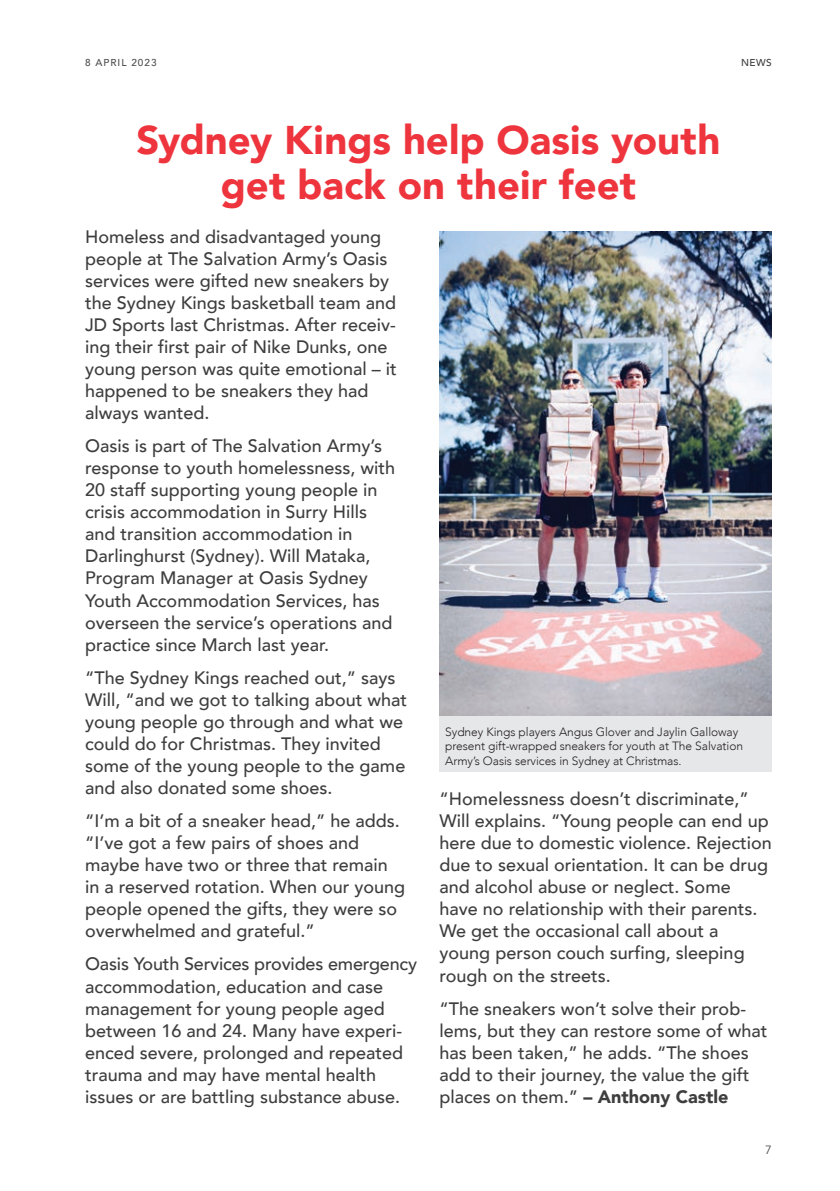
<style>
.page{position:relative;width:840px;height:1191px;background:#fff}
.page>*{position:absolute;margin:0;border:0;box-sizing:border-box;transform-origin:0 0}
.Salvos_Header{font:900 40px/44px "Avenir";color:#ee343d;text-align:center}
.Salvos_Body{font:500 18px/22px "Avenir";color:#3e3e3f}
.Image_Caption{font:300 12px/14.4px "Avenir";letter-spacing:-.005em;color:#231f20}
.t1{font:12px "Avenir";color:#4b4c4d}
.t2{font:500 10px "Avenir";letter-spacing:.1em;color:#4b4c4d}
.Page_name_-_Right{font:500 10px "Avenir";color:#3e3e3f}
.s1{font-weight:900}
</style>
<div class="page">
<img style="left:439px;top:232px;width:332px;height:485px">
<div style="left:439px;top:717px;width:332px;height:55px;background:#e6e7e9"></div>
<p class="t2" style="left:85px;top:54px;width:25px">8 April</p>
<p class="t2" style="left:131px;top:54px;width:27px">2023</p>
<p class="Salvos_Header" style="left:136px;top:117px;width:585px">Sydney Kings help Oasis youth get back on their feet</p>
<p class="Page_name_-_Right" style="left:740px;top:54px;width:32px">NEWS</p>
<p class="Salvos_Body" style="left:85px;top:224px;width:313px">Homeless and disadvantaged young people at The Salvation Army’s Oasis services were gifted new sneakers by the Sydney Kings basketball team and JD Sports last Christmas. After receiv&shy;ing their first pair of Nike Dunks, one young person was quite emotional – it happened to be sneakers they had always wanted.</p>
<p class="Salvos_Body" style="left:85px;top:434px;width:311px">Oasis is part of The Salvation Army’s response to youth homelessness, with 20 staff supporting young people in crisis accommodation in Surry Hills and transition accommodation in Darlinghurst (Sydney). Will Mataka, Program Manager at Oasis Sydney Youth Accommodation Services, has overseen the service’s operations and practice since March last year.</p>
<p class="Salvos_Body" style="left:85px;top:665px;width:323px">“The Sydney Kings reached out,” says Will, “and we got to talking about what young people go through and what we could do for Christmas. They invited some of the young people to the game and also donated some shoes.</p>
<p class="Salvos_Body" style="left:85px;top:809px;width:321px">“I’m a bit of a sneaker head,” he adds. “I’ve got a few pairs of shoes and maybe have two or three that remain in a reserved rotation. When our young people opened the gifts, they were so overwhelmed and grateful.”</p>
<p class="Salvos_Body" style="left:85px;top:952px;width:333px">Oasis Youth Services provides emergency accommodation, education and case management for young people aged between 16 and 24. Many have experi&shy;enced severe, prolonged and repeated trauma and may have mental health issues or are battling substance abuse.</p>
<p class="Image_Caption" style="left:445px;top:724px;width:299px">Sydney Kings players Angus Glover and Jaylin Galloway present gift-wrapped sneakers for youth at The Salvation<br>Army’s Oasis services in Sydney at Christmas.</p>
<p class="Salvos_Body" style="left:439px;top:787px;width:333px">“Homelessness doesn’t discriminate,” Will explains. “Young people can end up here due to domestic violence. Rejection due to sexual orientation. It can be drug and alcohol abuse or neglect. Some have no relationship with their parents.<br>We get the occasional call about a young person couch surfing, sleeping rough on the streets.</p>
<p class="Salvos_Body" style="left:439px;top:996px;width:329px">“The sneakers won’t solve their prob&shy;lems, but they can restore some of what has been taken,” he adds. “The shoes add to their journey, the value the gift places on them.” <span class="s1">– Anthony Castle</span></p>
<p class="t1" style="left:764px;top:1142px;width:8px">7</p>
</div>
